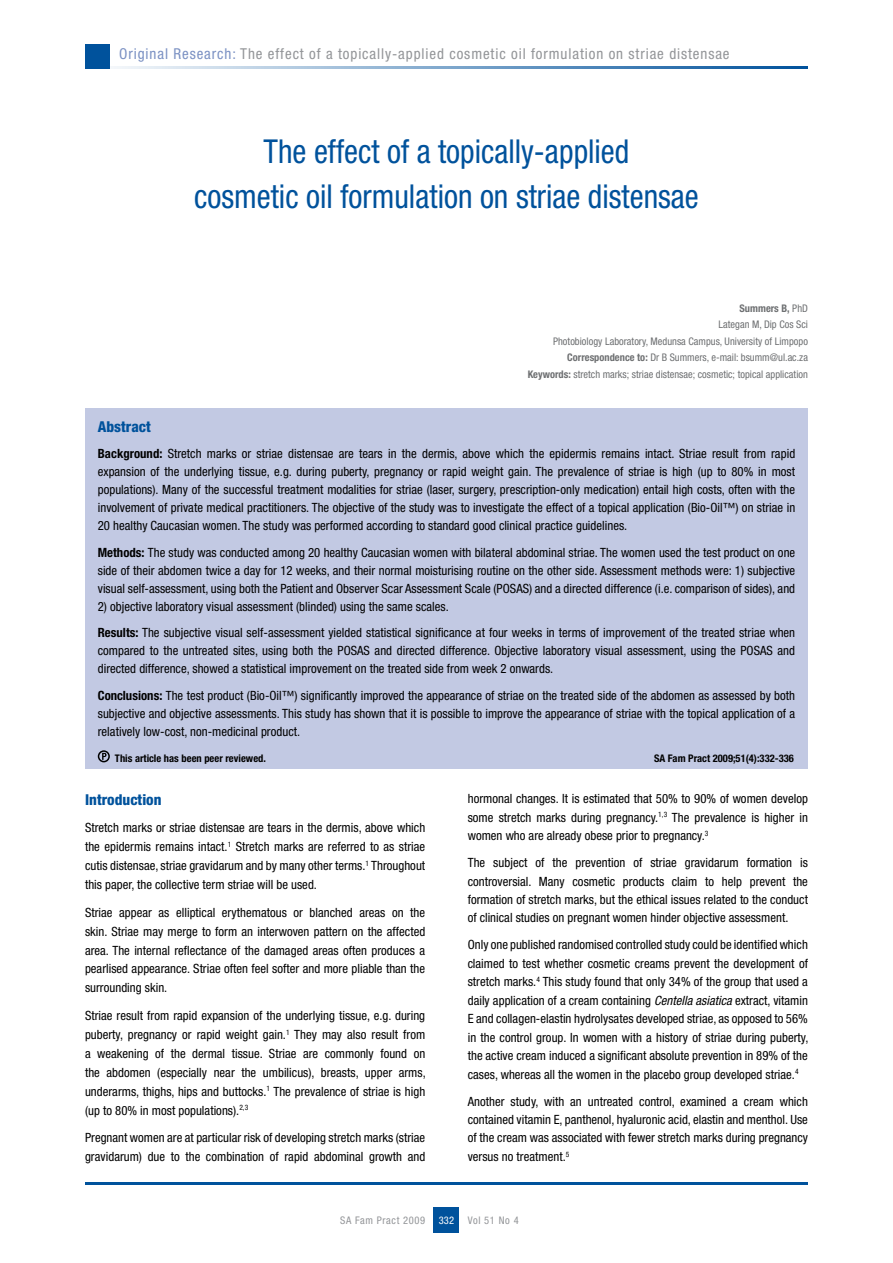
<style>
.page{position:relative;width:893px;height:1263px;background:#fff}
.page>*{position:absolute;margin:0;border:0;box-sizing:border-box;transform-origin:0 0}
.t1{font:condensed 33px/45px "Helvetica Neue LT Std";color:#00529c;text-align:center;scale:.95 1}
.t2{font:condensed 15px "Helvetica Neue LT Std";letter-spacing:.06em;color:#939598}
.t3{font:800 condensed 15px "Helvetica Neue LT Std";color:#00529c}
.t4{font:condensed 12.75px/18.5px "Helvetica Neue LT Std";color:#000;text-align:justify}
.t5{font:condensed 10.5px/16.5px "Helvetica Neue LT Std";color:#6d6f71;text-align:right}
.t6{font:700 condensed 10.5px "Helvetica Neue LT Std";color:#000}
.t7{font:condensed 10.5px "Helvetica Neue LT Std";letter-spacing:.06em;color:#939598}
.t8{font:condensed 10.5px "Helvetica Neue LT Std";color:#fff}
.s1{color:#7b91c3}
.s2{font-weight:700}
.s3{font-style:italic}
</style>
<div class="page">
<hr style="left:85px;top:66px;width:723px;height:2px;background:#00529c">
<div style="left:85px;top:44px;width:24px;height:24px;background:#00529c"></div>
<div style="left:434px;top:1208px;width:25px;height:25px;background:#00529c"></div>
<hr style="left:85px;top:1182px;width:723px;height:2px;background:#00529c">
<div style="left:85px;top:408px;width:723px;height:360px;background:#c2c9e3"></div>
<div style="left:98px;top:750px;width:12px;height:12px;border:2px solid #000;border-radius:50%"></div>
<svg style="left:102px;top:753px;width:4px;height:7px"></svg>
<p class="t2" style="left:119px;top:45px;width:612px"><span class="s1">Original Research:</span> The effect of a topically-applied cosmetic oil formulation on striae distensae</p>
<h1 class="t1" style="left:194px;top:128px;width:533px">The effect of a topically-applied<br>cosmetic oil formulation on striae distensae</h1>
<p class="t5" style="left:528px;top:300px;width:282px"><span class="s2">Summers B,</span> PhD<br>Lategan M, Dip Cos Sci<br>Photobiology Laboratory, Medunsa Campus, University of Limpopo <span class="s2">Correspondence to:</span> Dr B Summers, e-mail: bsumm@ul.ac.za <span class="s2">Keywords:</span> stretch marks; striae distensae; cosmetic; topical application</p>
<p class="t3" style="left:98px;top:417px;width:55px">Abstract</p>
<p class="t4" style="left:98px;top:445px;width:699px;line-height:18px"><span class="s2">Background:</span> Stretch marks or striae distensae are tears in the dermis, above which the epidermis remains intact. Striae result from rapid expansion of the underlying tissue, e.g. during puberty, pregnancy or rapid weight gain. The prevalence of striae is high (up to 80% in most populations). Many of the successful treatment modalities for striae (laser, surgery, prescription-only medication) entail high costs, often with the involvement of private medical practitioners. The objective of the study was to investigate the effect of a topical application (Bio-Oil™) on striae in 20 healthy Caucasian women. The study was performed according to standard good clinical practice guidelines.</p>
<p class="t4" style="left:98px;top:543px;width:699px;line-height:18px"><span class="s2">Methods:</span> The study was conducted among 20 healthy Caucasian women with bilateral abdominal striae. The women used the test product on one side of their abdomen twice a day for 12 weeks, and their normal moisturising routine on the other side. Assessment methods were: 1) subjective visual self-assessment, using both the Patient and Observer Scar Assessment Scale (POSAS) and a directed difference (i.e. comparison of sides), and</p>
<p class="t4" style="left:98px;top:593px;width:699px;line-height:26.5px">2) objective laboratory visual assessment (blinded) using the same scales.<br><span class="s2">Results:</span> The subjective visual self-assessment yielded statistical significance at four weeks in terms of improvement of the treated striae when</p>
<p class="t4" style="left:98px;top:642px;width:699px;line-height:18px">compared to the untreated sites, using both the POSAS and directed difference. Objective laboratory visual assessment, using the POSAS and directed difference, showed a statistical improvement on the treated side from week 2 onwards.</p>
<p class="t4" style="left:98px;top:686px;width:699px;line-height:18px"><span class="s2">Conclusions:</span> The test product (Bio-Oil™) significantly improved the appearance of striae on the treated side of the abdomen as assessed by both subjective and objective assessments. This study has shown that it is possible to improve the appearance of striae with the topical application of a relatively low-cost, non-medicinal product.</p>
<p class="t6" style="left:115px;top:752px;width:153px">This article has been peer reviewed.</p>
<p class="t6" style="left:654px;top:752px;width:141px">SA Fam Pract 2009;51(4):332-336</p>
<p class="t3" style="left:85px;top:790px;width:78px">Introduction</p>
<p class="t4" style="left:85px;top:818px;width:342px;line-height:18.9px">Stretch marks or striae distensae are tears in the dermis, above which the epidermis remains intact.<sup>1</sup> Stretch marks are referred to as striae cutis distensae, striae gravidarum and by many other terms.<sup>1</sup> Throughout this paper, the collective term striae will be used.</p>
<p class="t4" style="left:85px;top:902px;width:342px;line-height:18.9px">Striae appear as elliptical erythematous or blanched areas on the skin. Striae may merge to form an interwoven pattern on the affected area. The internal reflectance of the damaged areas often produces a pearlised appearance. Striae often feel softer and more pliable than the surrounding skin.</p>
<p class="t4" style="left:85px;top:1006px;width:342px;line-height:18.9px">Striae result from rapid expansion of the underlying tissue, e.g. during puberty, pregnancy or rapid weight gain.<sup>1</sup> They may also result from a weakening of the dermal tissue. Striae are commonly found on the abdomen (especially near the umbilicus), breasts, upper arms, underarms, thighs, hips and buttocks.<sup>1</sup> The prevalence of striae is high (up to 80% in most populations).<sup>2,3</sup></p>
<p class="t4" style="left:85px;top:1128px;width:342px;line-height:18.9px">Pregnant women are at particular risk of developing stretch marks (striae gravidarum) due to the combination of rapid abdominal growth and</p>
<p class="t4" style="left:468px;top:789px;width:342px">hormonal changes. It is estimated that 50% to 90% of women develop some stretch marks during pregnancy.<sup>1,3</sup> The prevalence is higher in women who are already obese prior to pregnancy.<sup>3</sup></p>
<p class="t4" style="left:468px;top:853px;width:342px">The subject of the prevention of striae gravidarum formation is controversial. Many cosmetic products claim to help prevent the formation of stretch marks, but the ethical issues related to the conduct of clinical studies on pregnant women hinder objective assessment.</p>
<p class="t4" style="left:468px;top:936px;width:342px">Only one published randomised controlled study could be identified which claimed to test whether cosmetic creams prevent the development of stretch marks.<sup>4</sup> This study found that only 34% of the group that used a daily application of a cream containing <span class="s3">Centella asiatica</span> extract, vitamin E and collagen-elastin hydrolysates developed striae, as opposed to 56% in the control group. In women with a history of striae during puberty, the active cream induced a significant absolute prevention in 89% of the cases, whereas all the women in the placebo group developed striae.<sup>4</sup></p>
<p class="t4" style="left:468px;top:1092px;width:342px">Another study, with an untreated control, examined a cream which contained vitamin E, panthenol, hyaluronic acid, elastin and menthol. Use of the cream was associated with fewer stretch marks during pregnancy versus no treatment.<sup>5</sup></p>
<p class="t7" style="left:340px;top:1214px;width:87px">SA Fam Pract 2009</p>
<p class="t8" style="left:439px;top:1214px;width:17px">332</p>
<p class="t7" style="left:468px;top:1214px;width:52px">Vol 51 No 4</p>
</div>
